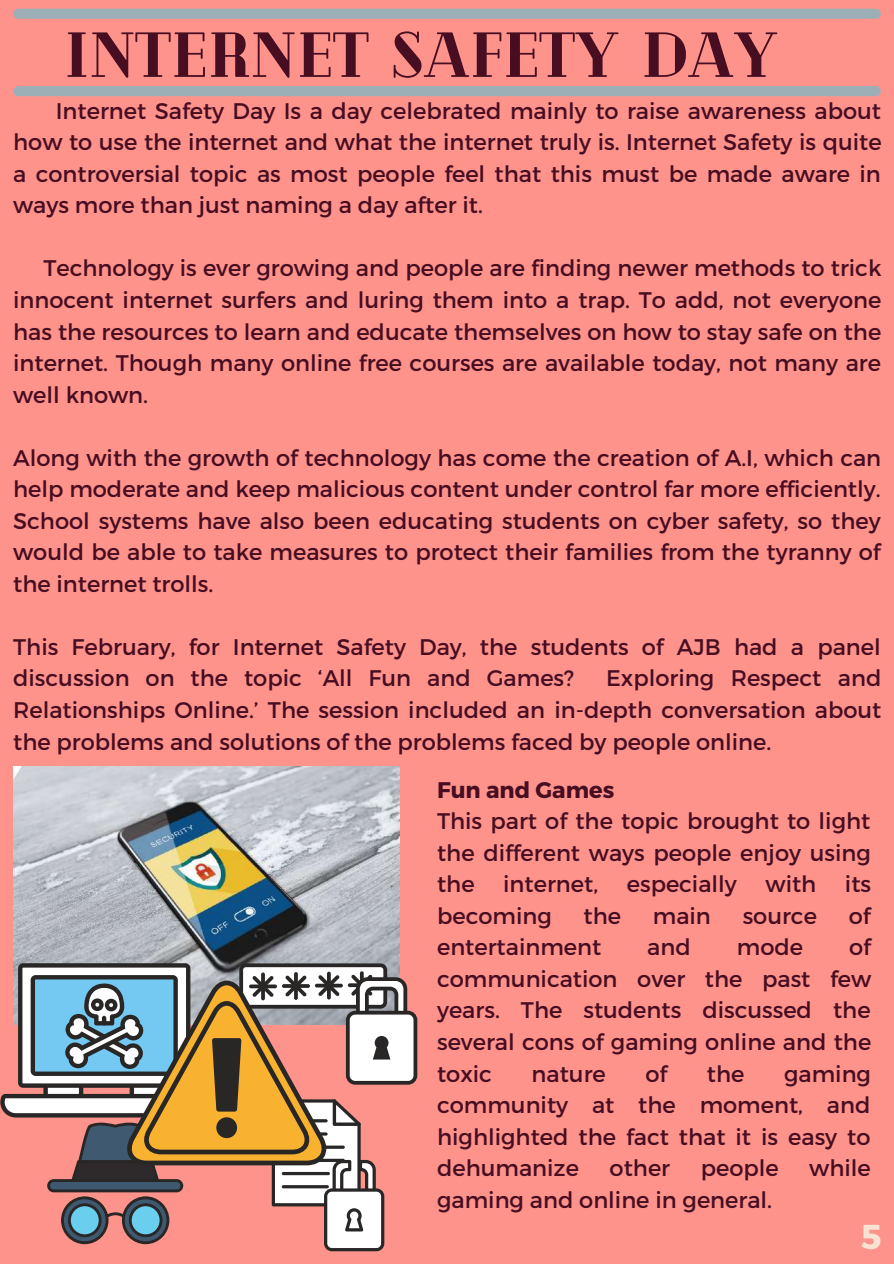
<style>
.page{position:relative;width:894px;height:1264px;background:#fff}
.page>*{position:absolute;margin:0;border:0;box-sizing:border-box;transform-origin:0 0}
.t1{font:900 63.6px "Cheque";color:#470d21}
.t2{font:700 34.5px "Montserrat";color:#f9e4d4}
.t3{font:22.5px/31.5px "Montserrat";color:#470d21;text-align:justify}
.t4{font:700 22.5px "Montserrat";color:#470d21}
</style>
<div class="page">
<div style="left:0;top:0;width:893px;height:1263px;background:#fe938c"></div>
<div style="left:18px;top:9px;width:857px;height:10px;background:#9cafb7"></div>
<div style="left:18px;top:86px;width:857px;height:10px;background:#9cafb7"></div>
<img style="left:13px;top:766px;width:386px;height:197px">
<svg style="left:0;top:963px;width:417px;height:288px"></svg>
<h1 class="t1" style="left:64px;top:13px;width:714px">INTERNET SAFETY DAY</h1>
<p class="t3" style="left:13px;top:94px;width:869px;text-indent:43px">Internet Safety Day Is a day celebrated mainly to raise awareness about how to use the internet and what the internet truly is. Internet Safety is quite a controversial topic as most people feel that this must be made aware in ways more than just naming a day after it.</p>
<p class="t3" style="left:13px;top:251px;width:869px;text-indent:30px">Technology is ever growing and people are finding newer methods to trick innocent internet surfers and luring them into a trap. To add, not everyone has the resources to learn and educate themselves on how to stay safe on the internet. Though many online free courses are available today, not many are well known.</p>
<p class="t3" style="left:13px;top:441px;width:869px">Along with the growth of technology has come the creation of A.I, which can help moderate and keep malicious content under control far more efficiently.<br>School systems have also been educating students on cyber safety, so they would be able to take measures to protect their families from the tyranny of the internet trolls.</p>
<p class="t3" style="left:13px;top:630px;width:868px">This February, for Internet Safety Day, the students of AJB had a panel discussion on the topic ‘All Fun and Games?</p>
<p class="t3" style="left:13px;top:661px;width:869px;text-indent:592px">Exploring Respect and Relationships Online.’ The session included an in-depth conversation about the problems and solutions of the problems faced by people online.</p>
<p class="t4" style="left:437px;top:775px;width:179px">Fun and Games</p>
<p class="t3" style="left:437px;top:804px;width:435px">This part of the topic brought to light the different ways people enjoy using the</p>
<p class="t3" style="left:503px;top:867px;width:96px">internet,</p>
<p class="t3" style="left:626px;top:867px;width:112px">especially</p>
<p class="t3" style="left:765px;top:867px;width:52px">with</p>
<p class="t3" style="left:844px;top:867px;width:28px">its</p>
<p class="t3" style="left:437px;top:899px;width:116px">becoming</p>
<p class="t3" style="left:583px;top:899px;width:39px">the</p>
<p class="t3" style="left:652px;top:899px;width:60px">main</p>
<p class="t3" style="left:742px;top:899px;width:76px">source</p>
<p class="t3" style="left:848px;top:899px;width:23px">of</p>
<p class="t3" style="left:437px;top:930px;width:166px">entertainment</p>
<p class="t3" style="left:647px;top:930px;width:45px">and</p>
<p class="t3" style="left:736px;top:930px;width:68px">mode</p>
<p class="t3" style="left:437px;top:930px;width:435px;text-indent:412px">of communication over the past few years. The students discussed the several cons of gaming online and the toxic</p>
<p class="t3" style="left:437px;top:1056px;width:435px;text-indent:347px">gaming community at the moment, and highlighted the fact that it is easy to dehumanize</p>
<p class="t3" style="left:531px;top:1056px;width:76px">nature</p>
<p class="t3" style="left:645px;top:1056px;width:23px">of</p>
<p class="t3" style="left:706px;top:1056px;width:39px">the</p>
<p class="t3" style="left:609px;top:1151px;width:62px">other</p>
<p class="t3" style="left:700px;top:1151px;width:79px">people</p>
<p class="t3" style="left:809px;top:1151px;width:63px">while</p>
<p class="t3" style="left:437px;top:1182px;width:336px">gaming and online in general.</p>
<h2 class="t2" style="left:860px;top:1214px;width:22px">5</h2>
</div>
